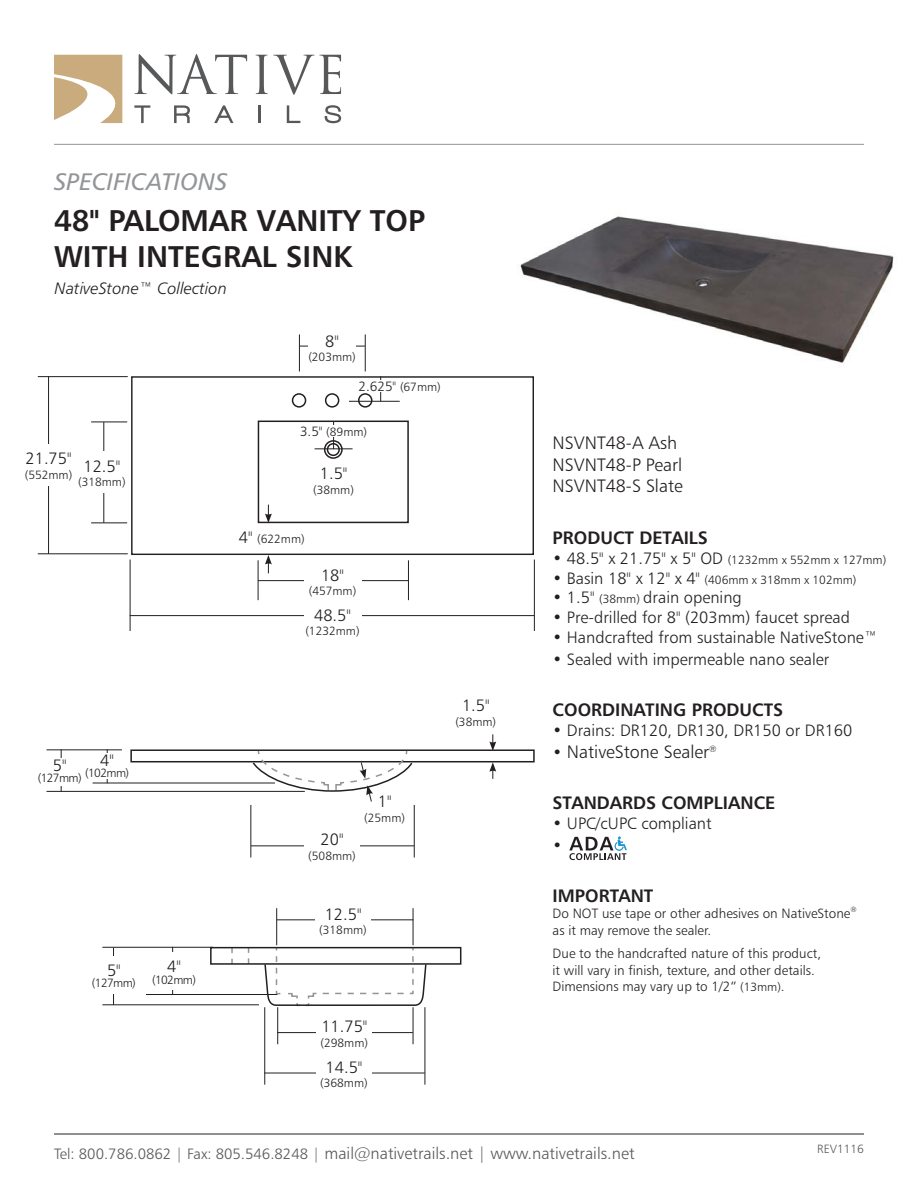
<style>
.page{position:relative;width:918px;height:1188px;background:#fff}
.page>*{position:absolute;margin:0;border:0;box-sizing:border-box;transform-origin:0 0}
.t1{font:30px/36px "Humanist 777 BT Bold B";color:#231f20}
.t2{font:24px "Humanist 777 BT Italic B";color:#939598}
.t3{font:18px "Humanist 777 BT Bold B";color:#231f20}
.t4{font:18px "Humanist 777 BT Light B";color:#231f20}
.t5{font:16.5px "Humanist 777 BT Light B";color:#231f20}
.t6{font:16.5px "Humanist 777 BT Light B";color:#57585a}
.t7{font:16.5px "Humanist 777 BT Light Italic B";color:#231f20}
.t8{font:13.5px "Humanist 777 BT Light B";color:#231f20}
.t9{font:12px "Humanist 777 BT Light B";color:#231f20}
.t10{font:12px "Humanist 777 BT Light B";color:#57585a}
.s1{font-size:12px}
.s2{font-size:13.5px}
.s3{font-size:16.5px}
.s4{font-size:15px}
</style>
<div class="page">
<img style="left:520px;top:216px;width:374px;height:147px">
<hr style="left:107px;top:749px;width:1px;height:34px;background:#231f20">
<div style="left:80px;top:753px;width:54px;height:26px;background:#fff"></div>
<hr style="left:54px;top:1134px;width:810px;height:1px;background:#231f20">
<hr style="left:54px;top:144px;width:810px;height:1px;background:#939598">
<hr style="left:38px;top:376px;width:90px;height:1px;background:#231f20">
<hr style="left:38px;top:553px;width:90px;height:1px;background:#231f20">
<hr style="left:48px;top:376px;width:1px;height:178px;background:#231f20">
<hr style="left:130px;top:560px;width:1px;height:71px;background:#231f20">
<hr style="left:534px;top:560px;width:1px;height:71px;background:#231f20">
<hr style="left:130px;top:615px;width:404px;height:1px;background:#231f20">
<svg style="left:489px;top:734px;width:7px;height:15px"></svg>
<svg style="left:489px;top:762px;width:7px;height:17px"></svg>
<svg style="left:256px;top:55px;width:85px;height:40px"></svg>
<svg style="left:258px;top:105px;width:2px;height:18px"></svg>
<svg style="left:287px;top:105px;width:13px;height:18px"></svg>
<svg style="left:325px;top:105px;width:16px;height:18px"></svg>
<svg style="left:54px;top:54px;width:193px;height:69px"></svg>
<svg style="left:569px;top:837px;width:58px;height:23px"></svg>
<div style="left:130px;top:749px;width:405px;height:13px;border:2px solid #231f20"></div>
<hr style="left:47px;top:749px;width:75px;height:1px;background:#231f20">
<hr style="left:47px;top:791px;width:258px;height:1px;background:#231f20">
<hr style="left:61px;top:749px;width:1px;height:43px;background:#231f20">
<div style="left:34px;top:758px;width:51px;height:27px;background:#fff"></div>
<hr style="left:93px;top:783px;width:182px;height:1px;background:#231f20">
<hr style="left:277px;top:1007px;width:1px;height:37px;background:#231f20">
<hr style="left:413px;top:1007px;width:1px;height:37px;background:#231f20">
<hr style="left:277px;top:1032px;width:136px;height:1px;background:#231f20">
<div style="left:317px;top:1012px;width:55px;height:42px;background:#fff"></div>
<svg style="left:231px;top:950px;width:2px;height:12px"></svg>
<div style="left:210px;top:947px;width:251px;height:18px;border:2px solid #231f20"></div>
<svg style="left:264px;top:946px;width:163px;height:61px"></svg>
<hr style="left:102px;top:947px;width:111px;height:1px;background:#231f20">
<hr style="left:102px;top:1004px;width:157px;height:1px;background:#231f20">
<hr style="left:113px;top:948px;width:1px;height:57px;background:#231f20">
<hr style="left:146px;top:994px;width:131px;height:1px;background:#231f20">
<hr style="left:172px;top:947px;width:1px;height:48px;background:#231f20">
<hr style="left:264px;top:1007px;width:1px;height:78px;background:#231f20">
<hr style="left:425px;top:1007px;width:1px;height:78px;background:#231f20">
<hr style="left:264px;top:1073px;width:161px;height:1px;background:#231f20">
<div style="left:316px;top:1052px;width:56px;height:42px;background:#fff"></div>
<hr style="left:413px;top:908px;width:1px;height:37px;background:#231f20">
<hr style="left:365px;top:334px;width:1px;height:37px;background:#231f20">
<hr style="left:276px;top:908px;width:1px;height:37px;background:#231f20">
<hr style="left:299px;top:334px;width:1px;height:37px;background:#231f20">
<hr style="left:277px;top:919px;width:136px;height:1px;background:#231f20">
<hr style="left:299px;top:346px;width:66px;height:1px;background:#231f20">
<div style="left:316px;top:899px;width:55px;height:42px;background:#fff"></div>
<div style="left:308px;top:326px;width:48px;height:41px;background:#fff"></div>
<div style="left:147px;top:952px;width:54px;height:38px;background:#fff"></div>
<div style="left:88px;top:956px;width:51px;height:38px;background:#fff"></div>
<svg style="left:265px;top:505px;width:7px;height:15px"></svg>
<svg style="left:265px;top:555px;width:7px;height:18px"></svg>
<svg style="left:251px;top:749px;width:163px;height:53px"></svg>
<hr style="left:250px;top:805px;width:1px;height:52px;background:#231f20">
<hr style="left:414px;top:805px;width:1px;height:52px;background:#231f20">
<hr style="left:251px;top:845px;width:163px;height:1px;background:#231f20">
<div style="left:305px;top:825px;width:55px;height:42px;background:#fff"></div>
<hr style="left:408px;top:560px;width:1px;height:40px;background:#231f20">
<hr style="left:258px;top:580px;width:151px;height:1px;background:#231f20">
<div style="left:304px;top:560px;width:57px;height:38px;background:#fff"></div>
<div style="left:304px;top:600px;width:57px;height:38px;background:#fff"></div>
<hr style="left:103px;top:422px;width:1px;height:101px;background:#231f20">
<div style="left:77px;top:451px;width:50px;height:42px;background:#fff"></div>
<hr style="left:91px;top:422px;width:36px;height:1px;background:#231f20">
<hr style="left:91px;top:522px;width:36px;height:1px;background:#231f20">
<hr style="left:258px;top:560px;width:1px;height:40px;background:#231f20">
<div style="left:131px;top:376px;width:403px;height:179px;border:1px solid #231f20"></div>
<div style="left:325px;top:393px;width:14px;height:15px;border:2px solid #231f20;border-radius:50%"></div>
<div style="left:292px;top:393px;width:14px;height:15px;border:2px solid #231f20;border-radius:50%"></div>
<div style="left:358px;top:393px;width:14px;height:15px;border:2px solid #231f20;border-radius:50%"></div>
<hr style="left:349px;top:401px;width:51px;height:1px;background:#231f20">
<svg style="left:380px;top:376px;width:1px;height:25px"></svg>
<div style="left:324px;top:440px;width:19px;height:19px;border:2px solid #231f20;border-radius:50%"></div>
<div style="left:327px;top:443px;width:13px;height:13px;border:2px solid #231f20;border-radius:50%"></div>
<div style="left:258px;top:421px;width:151px;height:102px;border:2px solid #231f20"></div>
<hr style="left:315px;top:448px;width:38px;height:1px;background:#231f20">
<svg style="left:333px;top:422px;width:1px;height:26px"></svg>
<div style="left:290px;top:426px;width:87px;height:11px;background:#fff"></div>
<div style="left:20px;top:444px;width:57px;height:42px;background:#fff"></div>
<div style="left:357px;top:381px;width:86px;height:11px;background:#fff"></div>
<p class="t2" style="left:54px;top:166px;width:175px">SPECIFICATIONS</p>
<p class="t1" style="left:54px;top:202px;width:373px">48" PALOMAR VANITY TOP<br>WITH INTEGRAL SINK</p>
<p class="t7" style="left:55px;top:278px;width:174px">NativeStone™ Collection</p>
<p class="t5" style="left:26px;top:449px;width:48px">21.75"</p>
<p class="t9" style="left:25px;top:467px;width:49px">(552mm)</p>
<p class="t5" style="left:83px;top:456px;width:38px">12.5"</p>
<p class="t9" style="left:78px;top:475px;width:49px">(318mm)</p>
<p class="t5" style="left:325px;top:331px;width:15px">8"</p>
<p class="t9" style="left:308px;top:350px;width:49px">(203mm)</p>
<p class="t8" style="left:359px;top:378px;width:84px">2.625" <span class="s1">(67mm)</span></p>
<p class="t9" style="left:300px;top:424px;width:69px"><span class="s2">3.5"</span> (89mm)</p>
<p class="t5" style="left:320px;top:463px;width:29px">1.5"</p>
<p class="t9" style="left:313px;top:482px;width:42px">(38mm)</p>
<p class="t9" style="left:239px;top:532px;width:67px"><span class="s3">4"</span> (622mm)</p>
<p class="t5" style="left:321px;top:565px;width:24px">18"</p>
<p class="t9" style="left:309px;top:584px;width:49px">(457mm)</p>
<p class="t5" style="left:314px;top:605px;width:38px">48.5"</p>
<p class="t9" style="left:305px;top:623px;width:56px">(1232mm)</p>
<p class="t5" style="left:100px;top:750px;width:15px">4"</p>
<p class="t9" style="left:85px;top:766px;width:45px">(102mm)</p>
<p class="t5" style="left:53px;top:755px;width:15px">5"</p>
<p class="t9" style="left:38px;top:771px;width:45px">(127mm)</p>
<p class="t5" style="left:107px;top:960px;width:15px">5"</p>
<p class="t9" style="left:92px;top:976px;width:45px">(127mm)</p>
<p class="t5" style="left:167px;top:956px;width:15px">4"</p>
<p class="t9" style="left:152px;top:972px;width:45px">(102mm)</p>
<p class="t5" style="left:321px;top:830px;width:24px">20"</p>
<p class="t9" style="left:308px;top:848px;width:49px">(508mm)</p>
<p class="t5" style="left:378px;top:791px;width:15px">1"</p>
<p class="t9" style="left:364px;top:810px;width:42px">(25mm)</p>
<p class="t5" style="left:325px;top:904px;width:38px">12.5"</p>
<p class="t9" style="left:319px;top:923px;width:49px">(318mm)</p>
<p class="t5" style="left:321px;top:1016px;width:48px">11.75"</p>
<p class="t9" style="left:321px;top:1035px;width:49px">(298mm)</p>
<p class="t5" style="left:326px;top:1057px;width:38px">14.5"</p>
<p class="t9" style="left:320px;top:1075px;width:49px">(368mm)</p>
<p class="t5" style="left:462px;top:696px;width:29px">1.5"</p>
<p class="t9" style="left:455px;top:714px;width:42px">(38mm)</p>
<p class="t4" style="left:553px;top:432px;width:126px">NSVNT48-A Ash</p>
<p class="t4" style="left:553px;top:454px;width:131px">NSVNT48-P Pearl</p>
<p class="t4" style="left:553px;top:475px;width:132px">NSVNT48-S Slate</p>
<p class="t3" style="left:553px;top:526px;width:157px">PRODUCT DETAILS</p>
<p class="t9" style="left:553px;top:552px;width:335px"><span class="s3">• 48.5" x 21.75" x 5" OD</span> (1232mm x 552mm x 127mm)</p>
<p class="t9" style="left:553px;top:572px;width:305px"><span class="s3">• Basin 18" x 12" x 4"</span> (406mm x 318mm x 102mm)</p>
<p class="t5" style="left:553px;top:588px;width:191px">• 1.5" <span class="s1">(38mm)</span> drain opening</p>
<p class="t5" style="left:553px;top:607px;width:299px">• Pre-drilled for 8" (203mm) faucet spread</p>
<p class="t5" style="left:553px;top:627px;width:327px">• Handcrafted from sustainable NativeStone™</p>
<p class="t5" style="left:553px;top:649px;width:278px">• Sealed with impermeable nano sealer</p>
<p class="t3" style="left:553px;top:699px;width:232px">COORDINATING PRODUCTS</p>
<p class="t5" style="left:553px;top:720px;width:301px">• Drains: DR120, DR130, DR150 or DR160</p>
<p class="t4" style="left:553px;top:740px;width:166px"><span class="s3">•</span> NativeStone Sealer<sup>®</sup></p>
<p class="t3" style="left:553px;top:792px;width:224px">STANDARDS COMPLIANCE</p>
<p class="t5" style="left:553px;top:813px;width:161px">• UPC/cUPC compliant</p>
<p class="t5" style="left:553px;top:835px;width:11px">•</p>
<p class="t3" style="left:553px;top:885px;width:102px">IMPORTANT</p>
<p class="t8" style="left:553px;top:905px;width:306px">Do NOT use tape or other adhesives on NativeStone<sup>®</sup></p>
<p class="t8" style="left:553px;top:922px;width:160px">as it may remove the sealer.</p>
<p class="t8" style="left:553px;top:945px;width:270px">Due to the handcrafted nature of this product,</p>
<p class="t8" style="left:553px;top:962px;width:264px">it will vary in finish, texture, and other details.</p>
<p class="t8" style="left:553px;top:978px;width:234px">Dimensions may vary up to 1/2” <span class="s1">(13mm)</span>.</p>
<p class="t6" style="left:54px;top:1143px;width:582px"><span class="s4">Tel: 800.786.0862 | Fax: 805.546.8248 |</span> mail@nativetrails.net | www.nativetrails.net</p>
<p class="t10" style="left:817px;top:1141px;width:48px">REV1116</p>
</div>
